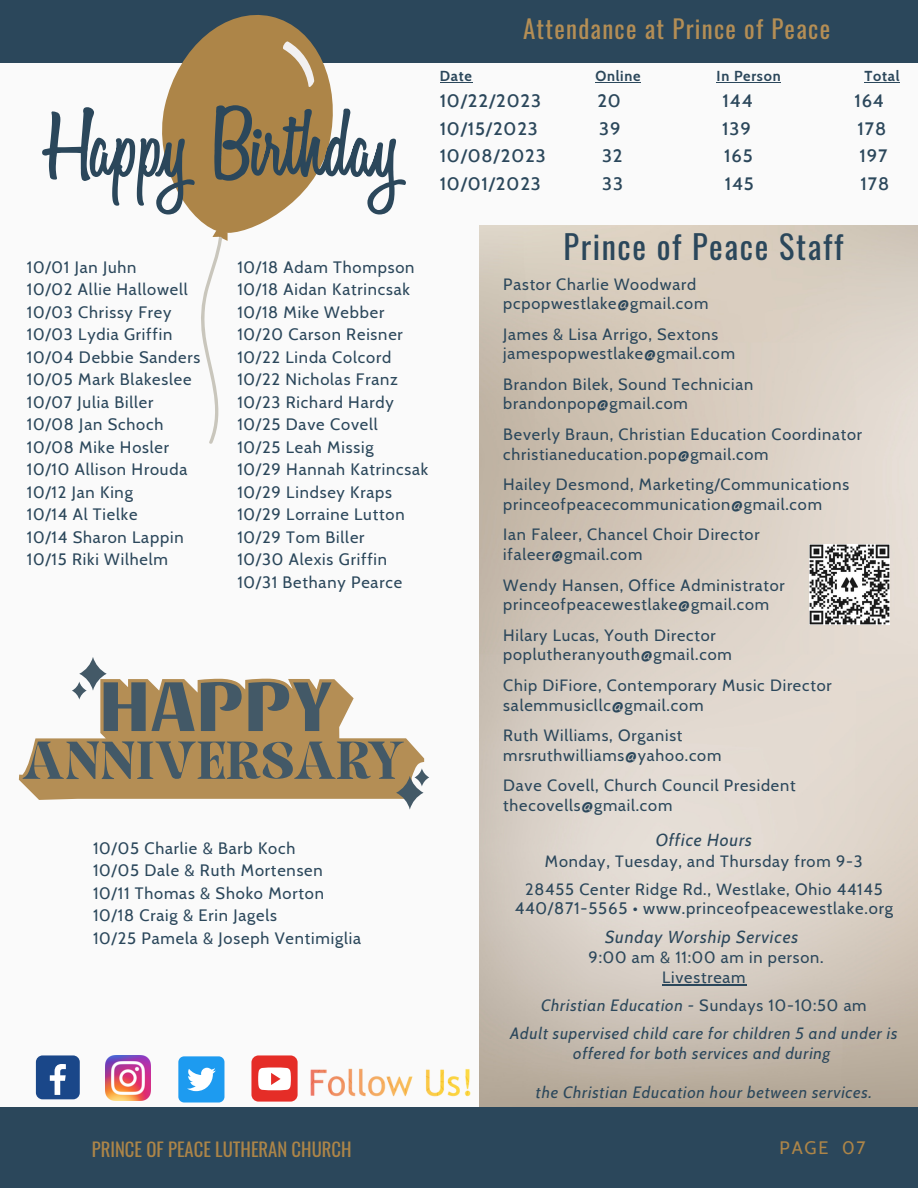
<style>
.page{position:relative;width:918px;height:1188px;background:#fafafa}
.page>*{position:absolute;margin:0;border:0;box-sizing:border-box;transform-origin:0 0}
.t1{font:32.4px "Oswald";letter-spacing:.05em;color:#2b475b}
.t2{font:24.9px "Oswald";letter-spacing:.05em;color:#b48e55}
.t3{font:18.75px "Oswald";color:#ad8548}
.t4{font:500 18.3px "Cabin";letter-spacing:.05em;color:#2b475b}
.t5{font:18px "Cabin";letter-spacing:.1em;color:#ad8548}
.t6{font:italic 17.4px "Cabin";letter-spacing:.05em;color:#2b475b}
.t7{font:16.65px "Cabin";letter-spacing:.05em;color:#2b475b}
.t8{font:16.5px "Cabin";letter-spacing:.05em;color:#2b475b}
.t9{font:16.35px "Cabin";letter-spacing:.05em;color:#2b475b}
.t10{font:italic 16.35px/19.6px "Cabin";letter-spacing:.05em;color:#2b475b;text-align:center}
.t11{font:700 14.4px "Cabin";letter-spacing:.05em;color:#2b475b}
.s1{font-style:normal}
</style>
<div class="page">
<img style="left:479px;top:225px;width:439px;height:882px">
<div style="left:0;top:1107px;width:918px;height:81px;background:#2b475b"></div>
<img style="left:310px;top:1068px;width:161px;height:29px">
<div style="left:36px;top:1055px;width:44px;height:44px;background:#1a4789;border-radius:7px"></div>
<svg style="left:50px;top:1064px;width:16px;height:31px"></svg>
<img style="left:106px;top:1056px;width:45px;height:45px">
<div style="left:178px;top:1056px;width:46px;height:47px;background:#1d9bf0;border-radius:6px"></div>
<svg style="left:187px;top:1068px;width:29px;height:23px"></svg>
<div style="left:251px;top:1055px;width:47px;height:47px;background:#e52d27;border-radius:7px"></div>
<svg style="left:258px;top:1068px;width:33px;height:22px"></svg>
<hr style="left:662px;top:984px;width:84px;height:1px;background:#2b475b">
<img style="left:810px;top:545px;width:80px;height:80px">
<div style="left:0;top:0;width:918px;height:63px;background:#2b475b"></div>
<svg style="left:165px;top:15px;width:168px;height:218px;fill:#ad8548"></svg>
<svg style="left:200px;top:230px;width:28px;height:214px"></svg>
<svg style="left:281px;top:40px;width:34px;height:50px;background:#bb9d6f"></svg>
<svg style="left:42px;top:105px;width:364px;height:109px"></svg>
<svg style="left:23px;top:657px;width:406px;height:153px"></svg>
<hr style="left:440px;top:82px;width:33px;height:1px;background:#2b475b">
<hr style="left:595px;top:82px;width:46px;height:1px;background:#2b475b">
<hr style="left:717px;top:82px;width:64px;height:1px;background:#2b475b">
<hr style="left:865px;top:82px;width:35px;height:1px;background:#2b475b">
<p class="t2" style="left:523px;top:9px;width:309px">Attendance at Prince of Peace</p>
<p class="t11" style="left:440px;top:68px;width:34px">Date</p>
<p class="t11" style="left:595px;top:68px;width:47px">Online</p>
<p class="t11" style="left:717px;top:68px;width:66px">In Person</p>
<p class="t11" style="left:865px;top:68px;width:37px">Total</p>
<p class="t4" style="left:440px;top:89px;width:103px">10/22/2023</p>
<p class="t4" style="left:597px;top:89px;width:25px">20</p>
<p class="t4" style="left:723px;top:89px;width:32px">144</p>
<p class="t4" style="left:854px;top:89px;width:31px">164</p>
<p class="t4" style="left:440px;top:117px;width:100px">10/15/2023</p>
<p class="t4" style="left:599px;top:117px;width:23px">39</p>
<p class="t4" style="left:722px;top:117px;width:30px">139</p>
<p class="t4" style="left:858px;top:117px;width:30px">178</p>
<p class="t4" style="left:440px;top:144px;width:107px">10/08/2023</p>
<p class="t4" style="left:602px;top:144px;width:22px">32</p>
<p class="t4" style="left:724px;top:144px;width:30px">165</p>
<p class="t4" style="left:860px;top:144px;width:29px">197</p>
<p class="t4" style="left:440px;top:172px;width:103px">10/01/2023</p>
<p class="t4" style="left:602px;top:172px;width:22px">33</p>
<p class="t4" style="left:725px;top:172px;width:30px">145</p>
<p class="t4" style="left:861px;top:172px;width:30px">178</p>
<p class="t8" style="left:27px;top:257px;width:111px">10/01 Jan Juhn</p>
<p class="t8" style="left:27px;top:279px;width:162px">10/02 Allie Hallowell</p>
<p class="t8" style="left:27px;top:302px;width:146px">10/03 Chrissy Frey</p>
<p class="t8" style="left:27px;top:324px;width:147px">10/03 Lydia Griffin</p>
<p class="t8" style="left:27px;top:347px;width:175px">10/04 Debbie Sanders</p>
<p class="t8" style="left:27px;top:369px;width:166px">10/05 Mark Blakeslee</p>
<p class="t8" style="left:27px;top:392px;width:128px">10/07 Julia Biller</p>
<p class="t8" style="left:27px;top:414px;width:138px">10/08 Jan Schoch</p>
<p class="t8" style="left:27px;top:437px;width:144px">10/08 Mike Hosler</p>
<p class="t8" style="left:27px;top:459px;width:162px">10/10 Allison Hrouda</p>
<p class="t8" style="left:27px;top:482px;width:107px">10/12 Jan King</p>
<p class="t8" style="left:27px;top:504px;width:112px">10/14 Al Tielke</p>
<p class="t8" style="left:27px;top:527px;width:158px">10/14 Sharon Lappin</p>
<p class="t8" style="left:27px;top:549px;width:142px">10/15 Riki Wilhelm</p>
<p class="t8" style="left:237px;top:257px;width:179px">10/18 Adam Thompson</p>
<p class="t8" style="left:237px;top:279px;width:174px">10/18 Aidan Katrincsak</p>
<p class="t8" style="left:237px;top:302px;width:148px">10/18 Mike Webber</p>
<p class="t8" style="left:237px;top:324px;width:167px">10/20 Carson Reisner</p>
<p class="t8" style="left:237px;top:347px;width:155px">10/22 Linda Colcord</p>
<p class="t8" style="left:237px;top:369px;width:162px">10/22 Nicholas Franz</p>
<p class="t8" style="left:237px;top:392px;width:158px">10/23 Richard Hardy</p>
<p class="t8" style="left:237px;top:414px;width:142px">10/25 Dave Covell</p>
<p class="t8" style="left:237px;top:437px;width:138px">10/25 Leah Missig</p>
<p class="t8" style="left:237px;top:459px;width:192px">10/29 Hannah Katrincsak</p>
<p class="t8" style="left:237px;top:482px;width:156px">10/29 Lindsey Kraps</p>
<p class="t8" style="left:237px;top:504px;width:169px">10/29 Lorraine Lutton</p>
<p class="t8" style="left:237px;top:527px;width:129px">10/29 Tom Biller</p>
<p class="t8" style="left:237px;top:549px;width:151px">10/30 Alexis Griffin</p>
<p class="t8" style="left:237px;top:572px;width:166px">10/31 Bethany Pearce</p>
<p class="t8" style="left:93px;top:838px;width:204px">10/05 Charlie &amp; Barb Koch</p>
<p class="t8" style="left:93px;top:860px;width:231px">10/05 Dale &amp; Ruth Mortensen</p>
<p class="t8" style="left:93px;top:883px;width:232px">10/11 Thomas &amp; Shoko Morton</p>
<p class="t8" style="left:93px;top:905px;width:185px">10/18 Craig &amp; Erin Jagels</p>
<p class="t8" style="left:93px;top:928px;width:270px">10/25 Pamela &amp; Joseph Ventimiglia</p>
<p class="t1" style="left:564px;top:222px;width:281px">Prince of Peace Staff</p>
<p class="t9" style="left:503px;top:274px;width:194px">Pastor Charlie Woodward</p>
<p class="t9" style="left:503px;top:293px;width:207px">pcpopwestlake@gmail.com</p>
<p class="t9" style="left:503px;top:324px;width:216px">James &amp; Lisa Arrigo, Sextons</p>
<p class="t9" style="left:503px;top:344px;width:233px">jamespopwestlake@gmail.com</p>
<p class="t9" style="left:503px;top:374px;width:251px">Brandon Bilek, Sound Technician</p>
<p class="t9" style="left:503px;top:394px;width:186px">brandonpop@gmail.com</p>
<p class="t9" style="left:503px;top:424px;width:360px">Beverly Braun, Christian Education Coordinator</p>
<p class="t9" style="left:503px;top:444px;width:267px">christianeducation.pop@gmail.com</p>
<p class="t9" style="left:503px;top:474px;width:347px">Hailey Desmond, Marketing/Communications</p>
<p class="t9" style="left:503px;top:494px;width:320px">princeofpeacecommunication@gmail.com</p>
<p class="t9" style="left:503px;top:525px;width:258px">Ian Faleer, Chancel Choir Director</p>
<p class="t9" style="left:503px;top:544px;width:141px">ifaleer@gmail.com</p>
<p class="t9" style="left:503px;top:575px;width:283px">Wendy Hansen, Office Administrator</p>
<p class="t9" style="left:503px;top:594px;width:267px">princeofpeacewestlake@gmail.com</p>
<p class="t9" style="left:503px;top:625px;width:214px">Hilary Lucas, Youth Director</p>
<p class="t9" style="left:503px;top:645px;width:230px">poplutheranyouth@gmail.com</p>
<p class="t9" style="left:503px;top:675px;width:330px">Chip DiFiore, Contemporary Music Director</p>
<p class="t8" style="left:503px;top:695px;width:202px">salemmusicllc@gmail.com</p>
<p class="t9" style="left:503px;top:725px;width:181px">Ruth Williams, Organist</p>
<p class="t9" style="left:503px;top:745px;width:220px">mrsruthwilliams@yahoo.com</p>
<p class="t9" style="left:503px;top:776px;width:294px">Dave Covell, Church Council President</p>
<p class="t9" style="left:503px;top:795px;width:171px">thecovells@gmail.com</p>
<p class="t6" style="left:656px;top:830px;width:98px">Office Hours</p>
<p class="t9" style="left:545px;top:851px;width:319px">Monday, Tuesday, and Thursday from 9-3</p>
<p class="t9" style="left:525px;top:879px;width:359px">28455 Center Ridge Rd., Westlake, Ohio 44145</p>
<p class="t7" style="left:515px;top:898px;width:380px">440/871-5565 • www.princeofpeacewestlake.org</p>
<p class="t6" style="left:605px;top:926px;width:195px">Sunday Worship Services</p>
<p class="t9" style="left:589px;top:947px;width:236px">9:00 am &amp; 11:00 am in person.</p>
<p class="t9" style="left:662px;top:967px;width:85px">Livestream</p>
<p class="t10" style="left:541px;top:995px;width:327px">Christian Education - <span class="s1">Sundays 10-10:50 am</span></p>
<p class="t10" style="left:510px;top:1023px;width:389px">Adult supervised child care for children 5 and under is offered for both services and during</p>
<p class="t10" style="left:536px;top:1082px;width:337px">the Christian Education hour between services.</p>
<p class="t3" style="left:92px;top:1134px;width:261px">PRINCE OF PEACE LUTHERAN CHURCH</p>
<p class="t5" style="left:780px;top:1136px;width:87px">PAGE 07</p>
</div>
